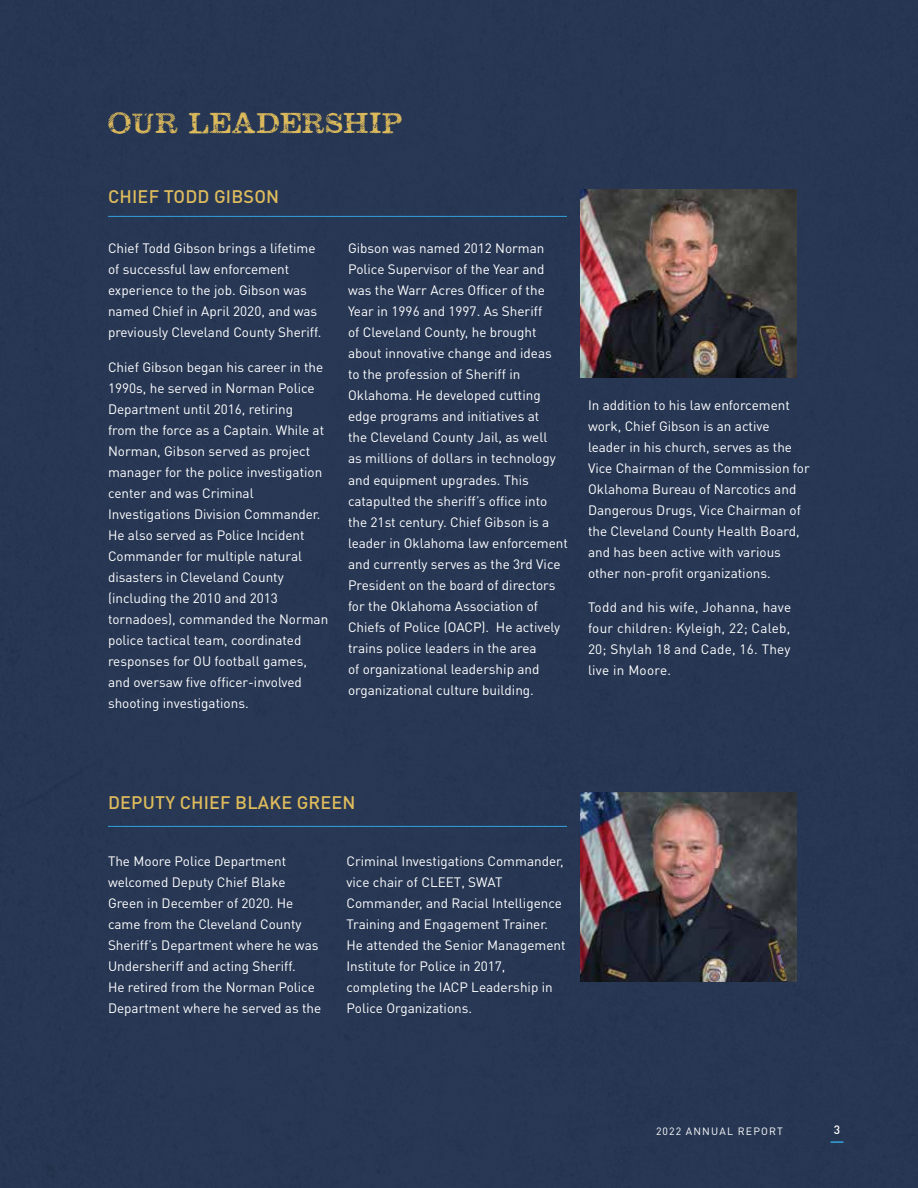
<style>
.page{position:relative;width:918px;height:1188px;background:#273754}
.page>*{position:absolute;margin:0;border:0;box-sizing:border-box;transform-origin:0 0}
.t1{font:36px "Megeon Grunge";letter-spacing:.03em;color:#debb5c}
.t2{font:500 18px "DIN Pro";letter-spacing:.01em;color:#debb5c}
.t3{font:13.5px/21px "DIN Pro";color:#fff}
.t4{font:500 12px "DIN Pro";color:#fff}
.t5{font:10.5px "DIN Pro";letter-spacing:.11em;color:#fff}
</style>
<div class="page">
<img style="left:580px;top:792px;width:216px;height:189px">
<img style="left:580px;top:189px;width:216px;height:189px">
<hr style="left:108px;top:216px;width:459px;height:1px;background:#33a3dc">
<hr style="left:108px;top:826px;width:459px;height:1px;background:#33a3dc">
<svg style="left:831px;top:1141px;width:12px;height:2px"></svg>
<h1 class="t1" style="left:108px;top:103px;width:296px">OUR LEADERSHIP</h1>
<h2 class="t2" style="left:108px;top:184px;width:173px">CHIEF TODD GIBSON</h2>
<p class="t3" style="left:108px;top:237px;width:215px">Chief Todd Gibson brings a lifetime of successful law enforcement experience to the job. Gibson was named Chief in April 2020, and was previously Cleveland County Sheriff.</p>
<p class="t3" style="left:108px;top:356px;width:222px">Chief Gibson began his career in the<br>1990s, he served in Norman Police<br>Department until 2016, retiring<br>from the force as a Captain. While at<br>Norman, Gibson served as project manager for the police investigation center and was Criminal<br>Investigations Division Commander.<br>He also served as Police Incident<br>Commander for multiple natural disasters in Cleveland County (including the 2010 and 2013 tornadoes), commanded the Norman police tactical team, coordinated responses for OU football games, and oversaw five officer-involved shooting investigations.</p>
<p class="t3" style="left:348px;top:238px;width:222px">Gibson was named 2012 Norman Police Supervisor of the Year and was the Warr Acres Officer of the Year in 1996 and 1997. As Sheriff<br>of Cleveland County, he brought about innovative change and ideas<br>to the profession of Sheriff in Oklahoma. He developed cutting edge programs and initiatives at<br>the Cleveland County Jail, as well<br>as millions of dollars in technology and equipment upgrades. This catapulted the sheriff’s office into the 21st century. Chief Gibson is a leader in Oklahoma law enforcement and currently serves as the 3rd Vice President on the board of directors for the Oklahoma Association of Chiefs of Police (OACP). He actively trains police leaders in the area<br>of organizational leadership and organizational culture building.</p>
<p class="t3" style="left:588px;top:394px;width:223px">In addition to his law enforcement work, Chief Gibson is an active leader in his church, serves as the Vice Chairman of the Commission for Oklahoma Bureau of Narcotics and Dangerous Drugs, Vice Chairman of the Cleveland County Health Board, and has been active with various other non-profit organizations.</p>
<p class="t3" style="left:588px;top:596px;width:205px;text-align:justify">Todd and his wife, Johanna, have four children: Kyleigh, 22; Caleb, 20; Shylah 18 and Cade, 16. They live in Moore.</p>
<h2 class="t2" style="left:108px;top:790px;width:249px">DEPUTY CHIEF BLAKE GREEN</h2>
<p class="t3" style="left:108px;top:850px;width:215px">The Moore Police Department welcomed Deputy Chief Blake<br>Green in December of 2020. He came from the Cleveland County<br>Sheriff’s Department where he was<br>Undersheriff and acting Sheriff.<br>He retired from the Norman Police<br>Department where he served as the</p>
<p class="t3" style="left:347px;top:850px;width:221px">Criminal Investigations Commander, vice chair of CLEET, SWAT<br>Commander, and Racial Intelligence<br>Training and Engagement Trainer.<br>He attended the Senior Management<br>Institute for Police in 2017, completing the IACP Leadership in<br>Police Organizations.</p>
<p class="t5" style="left:656px;top:1124px;width:128px">2022 ANNUAL REPORT</p>
<p class="t4" style="left:834px;top:1122px;width:8px">3</p>
</div>
